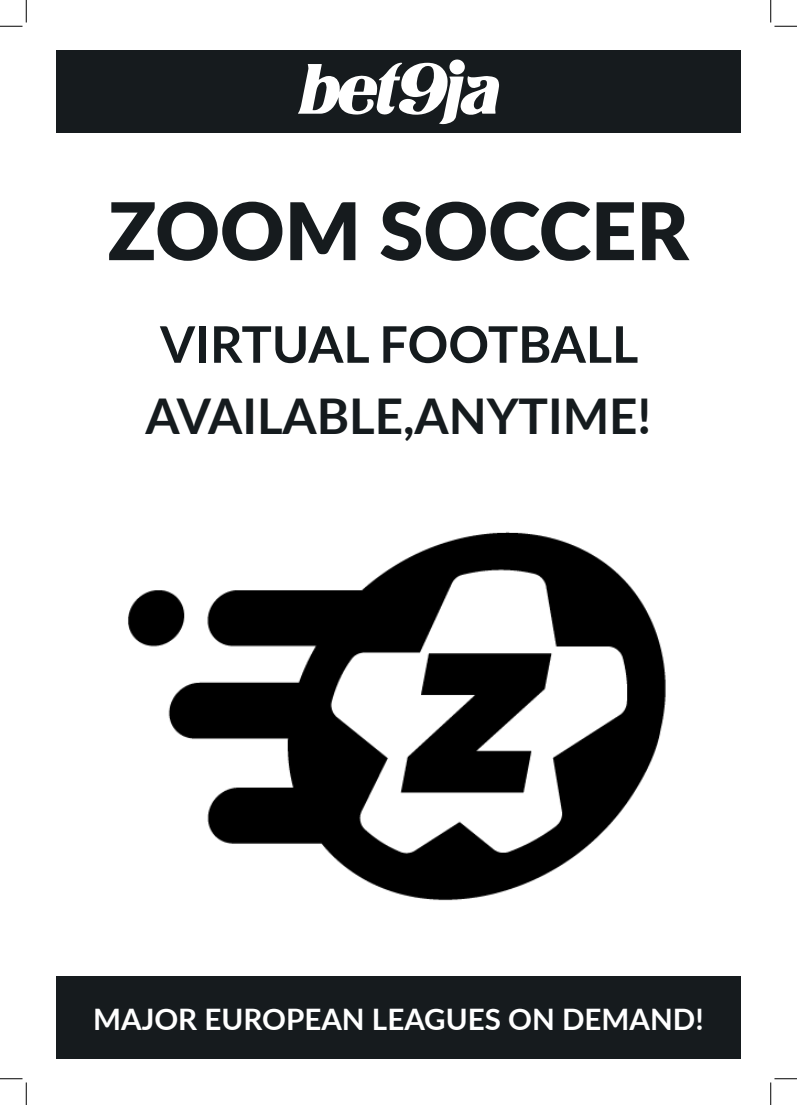
<style>
.page{position:relative;width:797px;height:1105px;background:#fff}
.page>*{position:absolute;margin:0;border:0;box-sizing:border-box;transform-origin:0 0}
.t1{font:900 79.5px "Lato";color:#161b1e}
.t2{font:700 50.5px "Lato";color:#151b1e}
.t3{font:700 49.25px "Lato";color:#151b1e}
.t4{font:700 29.62px "Lato";color:#fff}
</style>
<div class="page">
<div style="left:56px;top:50px;width:684px;height:83px;background:#161b1e"></div>
<div style="left:56px;top:976px;width:684px;height:83px;background:#161b1e"></div>
<svg style="left:298px;top:60px;width:201px;height:64px"></svg>
<img style="left:128px;top:531px;width:538px;height:370px">
<svg style="left:0;top:0;width:27px;height:27px"></svg>
<svg style="left:0;top:1078px;width:27px;height:27px"></svg>
<svg style="left:770px;top:0;width:27px;height:27px"></svg>
<svg style="left:770px;top:1078px;width:27px;height:27px"></svg>
<p class="t1" style="left:108px;top:171px;width:582px">ZOOM SOCCER</p>
<p class="t2" style="left:160px;top:307px;width:479px">VIRTUAL FOOTBALL</p>
<p class="t3" style="left:146px;top:380px;width:507px">AVAILABLE,ANYTIME!</p>
<p class="t4" style="left:93px;top:997px;width:612px">MAJOR EUROPEAN LEAGUES ON DEMAND!</p>
</div>
